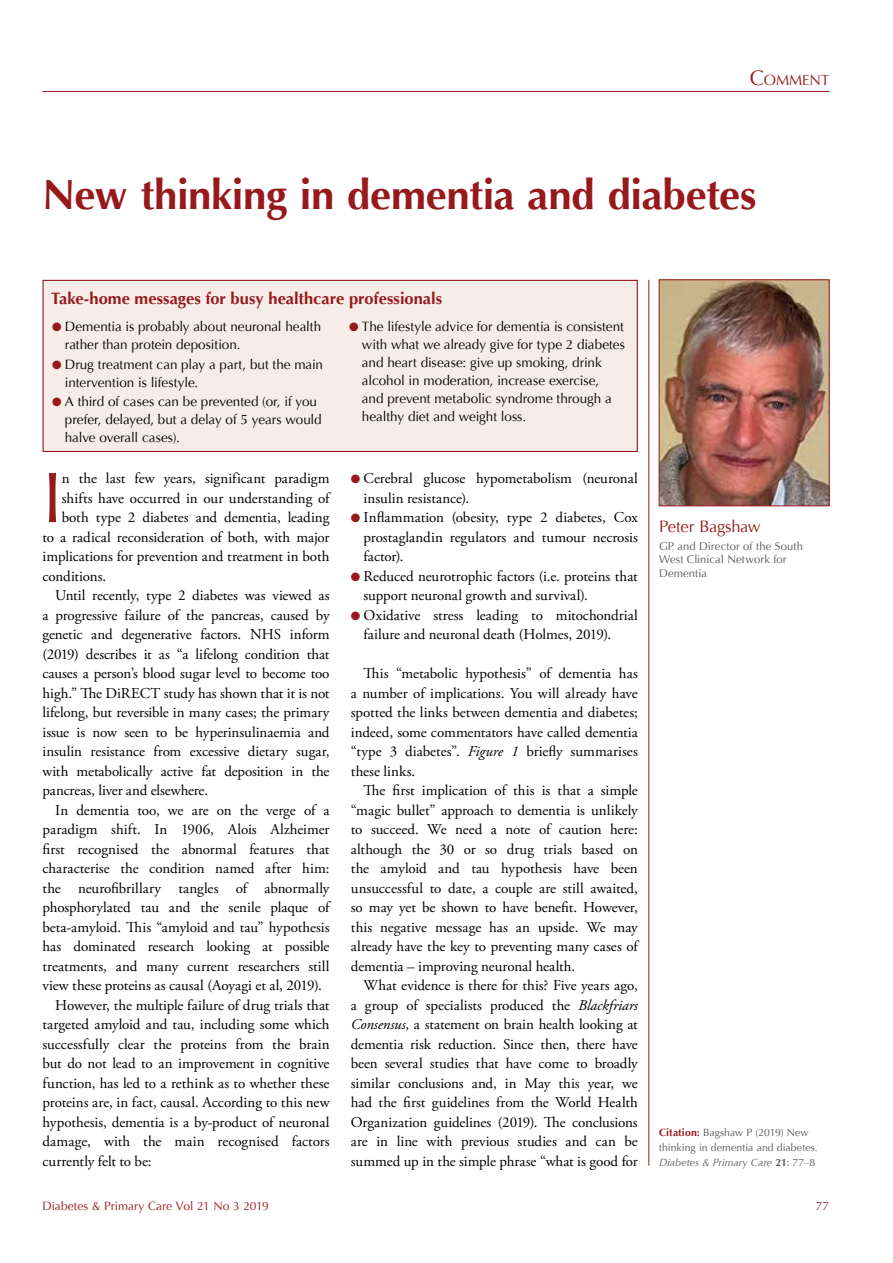
<style>
.page{position:relative;width:893px;height:1263px;background:#fff}
.page>*{position:absolute;margin:0;border:0;box-sizing:border-box;transform-origin:0 0}
.t1{font:72px "Optima";color:#97191c}
.t2{font:700 42px "Optima";letter-spacing:-.01em;color:#97191c}
.t3{font:700 16.5px "Optima";color:#97191c}
.t4{font:16.5px "Optima";letter-spacing:-.015em;color:#97191c}
.t5{font:15px/19.5px "Adobe Garamond Pro";letter-spacing:-.005em;color:#000;text-align:justify}
.t6{font:14.7px "Optima";color:#97191c}
.t7{font:13.5px/18px "Optima";color:#000}
.t8{font:12px "Optima";color:#97191c}
.t9{font:11.25px/13.5px "Optima";letter-spacing:.01em;color:#575756}
.t10{font:10.5px/15px "Optima";color:#575756}
.s1{font-size:21px}
.s2{color:#97191c}
.s3{font-style:italic}
.s4{font-weight:700;color:#96191c}
.s5{font-weight:700}
</style>
<div class="page">
<hr style="left:43px;top:91px;width:786px;height:1px;background:#97191c">
<hr style="left:648px;top:280px;width:1px;height:885px;background:#97191c">
<img style="left:661px;top:282px;width:166px;height:222px">
<div style="left:659px;top:280px;width:170px;height:226px;border:1px solid #97191c"></div>
<div style="left:43px;top:280px;width:594px;height:171px;background:#f7ede8"></div>
<div style="left:43px;top:280px;width:595px;height:172px;border:1px solid #97191c"></div>
<p class="t6" style="left:750px;top:72px;width:81px"><span class="s1">C</span>OMMENT</p>
<h2 class="t2" style="left:43px;top:170px;width:715px">New thinking in dementia and diabetes</h2>
<p class="t3" style="left:51px;top:289px;width:393px">Take-home messages for busy healthcare professionals</p>
<p class="t7" style="left:65px;top:318px;width:258px;text-indent:-13px"><span class="s2">●</span> Dementia is probably about neuronal health rather than protein deposition.</p>
<p class="t7" style="left:65px;top:355px;width:260px;text-indent:-13px"><span class="s2">●</span> Drug treatment can play a part, but the main intervention is lifestyle.</p>
<p class="t7" style="left:65px;top:393px;width:258px;text-indent:-13px"><span class="s2">●</span> A third of cases can be prevented (or, if you prefer, delayed, but a delay of 5 years would halve overall cases).</p>
<h1 class="t1" style="left:43px;top:456px;width:21px">I</h1>
<p class="t5" style="left:62px;top:469px;width:269px">n the last few years, significant paradigm</p>
<p class="t5" style="left:62px;top:489px;width:269px">shifts have occurred in our understanding of</p>
<p class="t5" style="left:62px;top:508px;width:269px">both type 2 diabetes and dementia, leading</p>
<p class="t5" style="left:43px;top:528px;width:289px">to a radical reconsideration of both, with major</p>
<p class="t5" style="left:43px;top:547px;width:289px">implications for prevention and treatment in both</p>
<p class="t5" style="left:43px;top:567px;width:65px">conditions.</p>
<p class="t5" style="left:55px;top:586px;width:276px">Until recently, type 2 diabetes was viewed as</p>
<p class="t5" style="left:43px;top:606px;width:289px">a progressive failure of the pancreas, caused by</p>
<p class="t5" style="left:43px;top:625px;width:289px">genetic and degenerative factors. NHS inform</p>
<p class="t5" style="left:43px;top:645px;width:289px">(2019) describes it as “a lifelong condition that</p>
<p class="t5" style="left:43px;top:664px;width:288px">causes a person’s blood sugar level to become too</p>
<p class="t5" style="left:43px;top:684px;width:289px">high.” The DiRECT study has shown that it is not</p>
<p class="t5" style="left:43px;top:703px;width:289px">lifelong, but reversible in many cases; the primary</p>
<p class="t5" style="left:43px;top:723px;width:288px">issue is now seen to be hyperinsulinaemia and</p>
<p class="t5" style="left:43px;top:742px;width:289px">insulin resistance from excessive dietary sugar,</p>
<p class="t5" style="left:43px;top:762px;width:289px">with metabolically active fat deposition in the</p>
<p class="t5" style="left:43px;top:781px;width:167px">pancreas, liver and elsewhere.</p>
<p class="t5" style="left:55px;top:801px;width:276px">In dementia too, we are on the verge of a</p>
<p class="t5" style="left:43px;top:820px;width:289px">paradigm shift. In 1906, Alois Alzheimer</p>
<p class="t5" style="left:43px;top:840px;width:289px">first recognised the abnormal features that</p>
<p class="t5" style="left:43px;top:859px;width:289px">characterise the condition named after him:</p>
<p class="t5" style="left:43px;top:879px;width:289px">the neurofibrillary tangles of abnormally</p>
<p class="t5" style="left:43px;top:898px;width:289px">phosphorylated tau and the senile plaque of</p>
<p class="t5" style="left:43px;top:918px;width:288px">beta-amyloid. This “amyloid and tau” hypothesis</p>
<p class="t5" style="left:43px;top:937px;width:289px">has dominated research looking at possible</p>
<p class="t5" style="left:43px;top:957px;width:289px">treatments, and many current researchers still</p>
<p class="t5" style="left:43px;top:976px;width:281px">view these proteins as causal (Aoyagi et al, 2019).</p>
<p class="t5" style="left:55px;top:996px;width:276px">However, the multiple failure of drug trials that</p>
<p class="t5" style="left:43px;top:1015px;width:289px">targeted amyloid and tau, including some which</p>
<p class="t5" style="left:43px;top:1035px;width:288px">successfully clear the proteins from the brain</p>
<p class="t5" style="left:43px;top:1054px;width:289px">but do not lead to an improvement in cognitive</p>
<p class="t5" style="left:43px;top:1074px;width:289px">function, has led to a rethink as to whether these</p>
<p class="t5" style="left:43px;top:1093px;width:289px">proteins are, in fact, causal. According to this new</p>
<p class="t5" style="left:43px;top:1113px;width:288px">hypothesis, dementia is a by-product of neuronal</p>
<p class="t5" style="left:43px;top:1132px;width:288px">damage, with the main recognised factors</p>
<p class="t5" style="left:43px;top:1152px;width:111px">currently felt to be:</p>
<p class="t7" style="left:362px;top:318px;width:265px;text-indent:-13px"><span class="s2">●</span> The lifestyle advice for dementia is consistent with what we already give for type 2 diabetes and heart disease: give up smoking, drink alcohol in moderation, increase exercise,<br>and prevent metabolic syndrome through a healthy diet and weight loss.</p>
<p class="t5" style="left:364px;top:469px;width:276px;text-indent:-13px"><span class="s2">●</span> Cerebral glucose hypometabolism (neuronal insulin resistance).</p>
<p class="t5" style="left:364px;top:508px;width:276px;text-indent:-13px"><span class="s2">●</span> Inflammation (obesity, type 2 diabetes, Cox prostaglandin regulators and tumour necrosis factor).</p>
<p class="t5" style="left:364px;top:567px;width:276px;text-indent:-13px"><span class="s2">●</span> Reduced neurotrophic factors (i.e. proteins that support neuronal growth and survival).</p>
<p class="t5" style="left:364px;top:606px;width:276px;text-indent:-13px"><span class="s2">●</span> Oxidative stress leading to mitochondrial failure and neuronal death (Holmes, 2019).</p>
<p class="t5" style="left:351px;top:664px;width:289px;text-indent:13px">This “metabolic hypothesis” of dementia has a number of implications. You will already have spotted the links between dementia and diabetes; indeed, some commentators have called dementia “type 3 diabetes”. <span class="s3">Figure 1</span> briefly summarises these links.</p>
<p class="t5" style="left:351px;top:781px;width:289px;text-indent:13px">The first implication of this is that a simple “magic bullet” approach to dementia is unlikely to succeed. We need a note of caution here: although the 30 or so drug trials based on the amyloid and tau hypothesis have been unsuccessful to date, a couple are still awaited, so may yet be shown to have benefit. However, this negative message has an upside. We may already have the key to preventing many cases of dementia – improving neuronal health.</p>
<p class="t5" style="left:351px;top:976px;width:289px;text-indent:13px">What evidence is there for this? Five years ago, a group of specialists produced the <span class="s3">Blackfriars Consensus</span>, a statement on brain health looking at dementia risk reduction. Since then, there have been several studies that have come to broadly similar conclusions and, in May this year, we had the first guidelines from the World Health Organization guidelines (2019). The conclusions are in line with previous studies and can be summed up in the simple phrase “what is good for</p>
<p class="t4" style="left:659px;top:517px;width:103px">Peter Bagshaw</p>
<p class="t9" style="left:659px;top:539px;width:145px">GP and Director of the South<br>West Clinical Network for<br>Dementia</p>
<p class="t10" style="left:659px;top:1125px;width:160px"><span class="s4">Citation:</span> Bagshaw P (2019) New thinking in dementia and diabetes.<br><span class="s3">Diabetes &amp; Primary Care</span> <span class="s5">21</span>: 77–8</p>
<p class="t8" style="left:43px;top:1199px;width:228px">Diabetes &amp; Primary Care Vol 21 No 3 2019</p>
<p class="t8" style="left:816px;top:1199px;width:15px">77</p>
</div>
